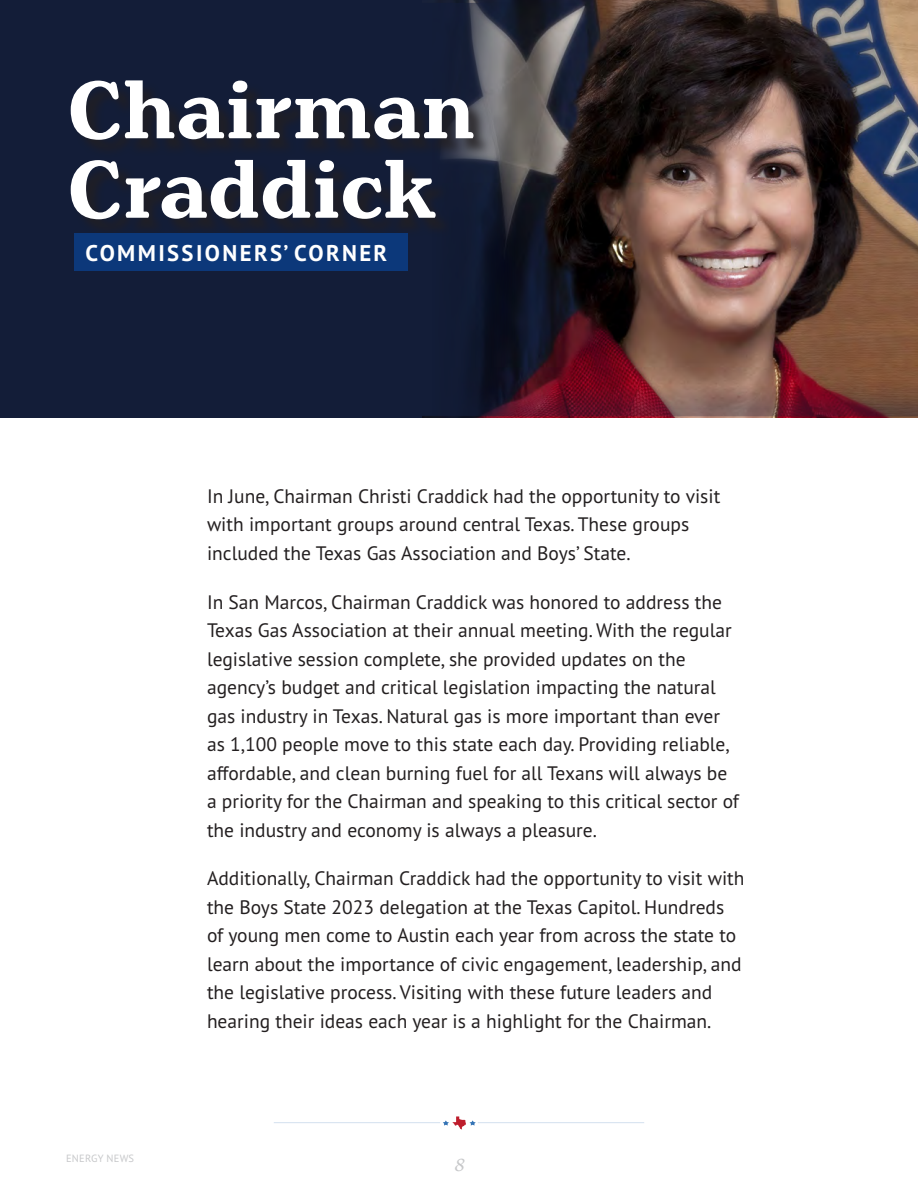
<style>
.page{position:relative;width:918px;height:1188px;background:#fff}
.page>*{position:absolute;margin:0;border:0;box-sizing:border-box;transform-origin:0 0}
.t1{font:700 85.65px/79.5px "Henriette";letter-spacing:.025em;color:#fff}
.t2{font:700 22.65px "PT Sans Pro";letter-spacing:.105em;color:#fff}
.t3{font:19.5px/28.5px "PT Sans Pro";color:#231f20}
.t4{font:italic 18px "Lucida Calligraphy";color:#c7c8ca}
.t5{font:10.5px "PT Sans Pro";letter-spacing:.02em;color:#c7c8ca}
</style>
<div class="page">
<hr style="left:274px;top:1122px;width:166px;height:1px;background:#c0d3e8">
<hr style="left:478px;top:1122px;width:166px;height:1px;background:#c0d3e8">
<svg style="left:443px;top:1116px;width:33px;height:13px"></svg>
<div style="left:0;top:0;width:918px;height:418px;background:#131d38"></div>
<img style="left:423px;top:0;width:495px;height:418px">
<svg style="left:407px;top:3px;width:182px;height:363px"></svg>
<svg style="left:423px;top:366px;width:495px;height:50px;background:#673137"></svg>
<div style="left:74px;top:83px;width:417px;height:155px;background:#231f20;opacity:.75"></div>
<div style="left:74px;top:233px;width:333px;height:38px;background:#0c387a"></div>
<p class="t1" style="left:68px;top:72px;width:407px">Chairman<br>Craddick</p>
<p class="t2" style="left:85px;top:238px;width:303px">COMMISSIONERS’ CORNER</p>
<p class="t5" style="left:66px;top:1152px;width:69px">ENERGY NEWS</p>
<p class="t3" style="left:207px;top:481px;width:515px">In June, Chairman Christi Craddick had the opportunity to visit with important groups around central Texas. These groups included the Texas Gas Association and Boys’ State.</p>
<p class="t3" style="left:207px;top:587px;width:534px">In San Marcos, Chairman Craddick was honored to address the Texas Gas Association at their annual meeting. With the regular legislative session complete, she provided updates on the agency’s budget and critical legislation impacting the natural gas industry in Texas. Natural gas is more important than ever as 1,100 people move to this state each day. Providing reliable, affordable, and clean burning fuel for all Texans will always be a priority for the Chairman and speaking to this critical sector of the industry and economy is always a pleasure.</p>
<p class="t3" style="left:207px;top:864px;width:539px">Additionally, Chairman Craddick had the opportunity to visit with the Boys State 2023 delegation at the Texas Capitol. Hundreds of young men come to Austin each year from across the state to learn about the importance of civic engagement, leadership, and the legislative process. Visiting with these future leaders and hearing their ideas each year is a highlight for the Chairman.</p>
<p class="t4" style="left:454px;top:1154px;width:12px">8</p>
</div>
